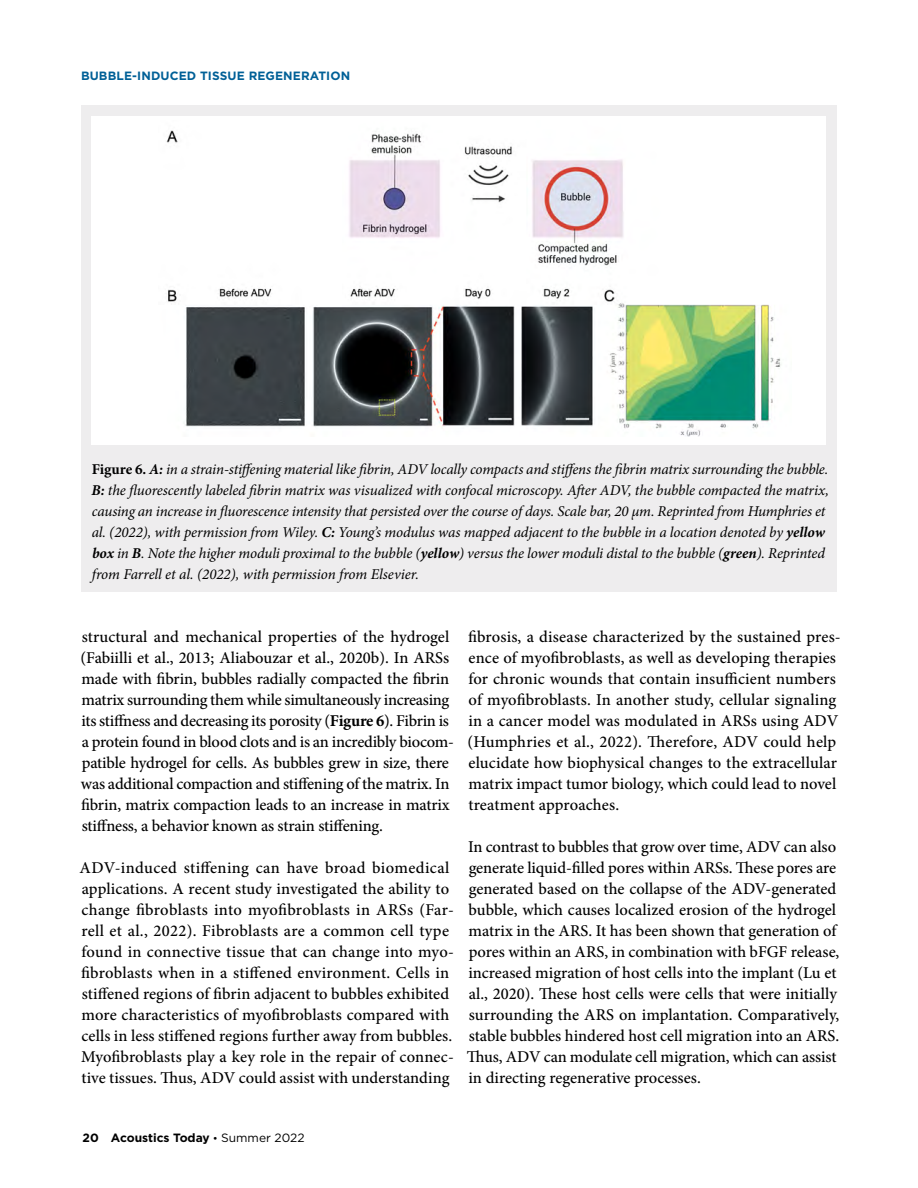
<style>
.page{position:relative;width:918px;height:1188px;background:#fff}
.page>*{position:absolute;margin:0;border:0;box-sizing:border-box;transform-origin:0 0}
.t1{font:500 16.5px/21px "Minion Pro";color:#000}
.t2{font:italic 15px/21px "Minion Pro";letter-spacing:-.01em;color:#000}
.t3{font:700 12px "Gotham";letter-spacing:.01em;color:#006097}
.t4{font:700 12px "Gotham";color:#000}
.s1{font-weight:700;font-style:normal}
.s2{font-weight:700}
.s3{font-weight:400;font-size:10.5px}
.s4{font-weight:400}
</style>
<div class="page">
<div style="left:81px;top:105px;width:756px;height:487px;background:#eeedee"></div>
<div style="left:91px;top:117px;width:735px;height:328px;background:#fff"></div>
<img style="left:166px;top:130px;width:615px;height:306px">
<p class="t3" style="left:81px;top:68px;width:271px">BUBBLE-INDUCED TISSUE REGENERATION</p>
<p class="t2" style="left:91px;top:459px;width:739px"><span class="s1">Figure 6.</span> <span class="s2">A:</span> in a strain-stiffening material like fibrin, ADV locally compacts and stiffens the fibrin matrix surrounding the bubble.<br><span class="s2">B:</span> the fluorescently labeled fibrin matrix was visualized with confocal microscopy. After ADV, the bubble compacted the matrix, causing an increase in fluorescence intensity that persisted over the course of days. Scale bar, 20 μm. Reprinted from Humphries et al. (2022), with permission from Wiley. <span class="s2">C:</span> Young’s modulus was mapped adjacent to the bubble in a location denoted by <span class="s2">yellow box</span> in <span class="s2">B</span>. Note the higher moduli proximal to the bubble (<span class="s2">yellow</span>) versus the lower moduli distal to the bubble (<span class="s2">green</span>). Reprinted from Farrell et al. (2022), with permission from Elsevier.</p>
<p class="t1" style="left:81px;top:626px;width:375px">structural and mechanical properties of the hydrogel (Fabiilli et al., 2013; Aliabouzar et al., 2020b). In ARSs made with fibrin, bubbles radially compacted the fibrin matrix surrounding them while simultaneously increasing its stiffness and decreasing its porosity (<span class="s2">Figure 6</span>). Fibrin is a protein found in blood clots and is an incredibly biocom&shy;patible hydrogel for cells. As bubbles grew in size, there was additional compaction and stiffening of the matrix. In fibrin, matrix compaction leads to an increase in matrix stiffness, a behavior known as strain stiffening.</p>
<p class="t1" style="left:80px;top:857px;width:376px">ADV-induced stiffening can have broad biomedical applications. A recent study investigated the ability to change fibroblasts into myofibroblasts in ARSs (Far&shy;rell et al., 2022). Fibroblasts are a common cell type found in connective tissue that can change into myo&shy;fibroblasts when in a stiffened environment. Cells in stiffened regions of fibrin adjacent to bubbles exhibited more characteristics of myofibroblasts compared with cells in less stiffened regions further away from bubbles.<br>Myofibroblasts play a key role in the repair of connec&shy;tive tissues. Thus, ADV could assist with understanding</p>
<p class="t1" style="left:468px;top:626px;width:375px">fibrosis, a disease characterized by the sustained pres&shy;ence of myofibroblasts, as well as developing therapies for chronic wounds that contain insufficient numbers of myofibroblasts. In another study, cellular signaling in a cancer model was modulated in ARSs using ADV (Humphries et al., 2022). Therefore, ADV could help elucidate how biophysical changes to the extracellular matrix impact tumor biology, which could lead to novel treatment approaches.</p>
<p class="t1" style="left:467px;top:836px;width:374px">In contrast to bubbles that grow over time, ADV can also generate liquid-filled pores within ARSs. These pores are generated based on the collapse of the ADV-generated bubble, which causes localized erosion of the hydrogel matrix in the ARS. It has been shown that generation of pores within an ARS, in combination with bFGF release, increased migration of host cells into the implant (Lu et al., 2020). These host cells were cells that were initially surrounding the ARS on implantation. Comparatively, stable bubbles hindered host cell migration into an ARS.<br>Thus, ADV can modulate cell migration, which can assist in directing regenerative processes.</p>
<p class="t4" style="left:83px;top:1130px;width:223px">20 Acoustics Today <span class="s3">•</span> <span class="s4">Summer 2022</span></p>
</div>
